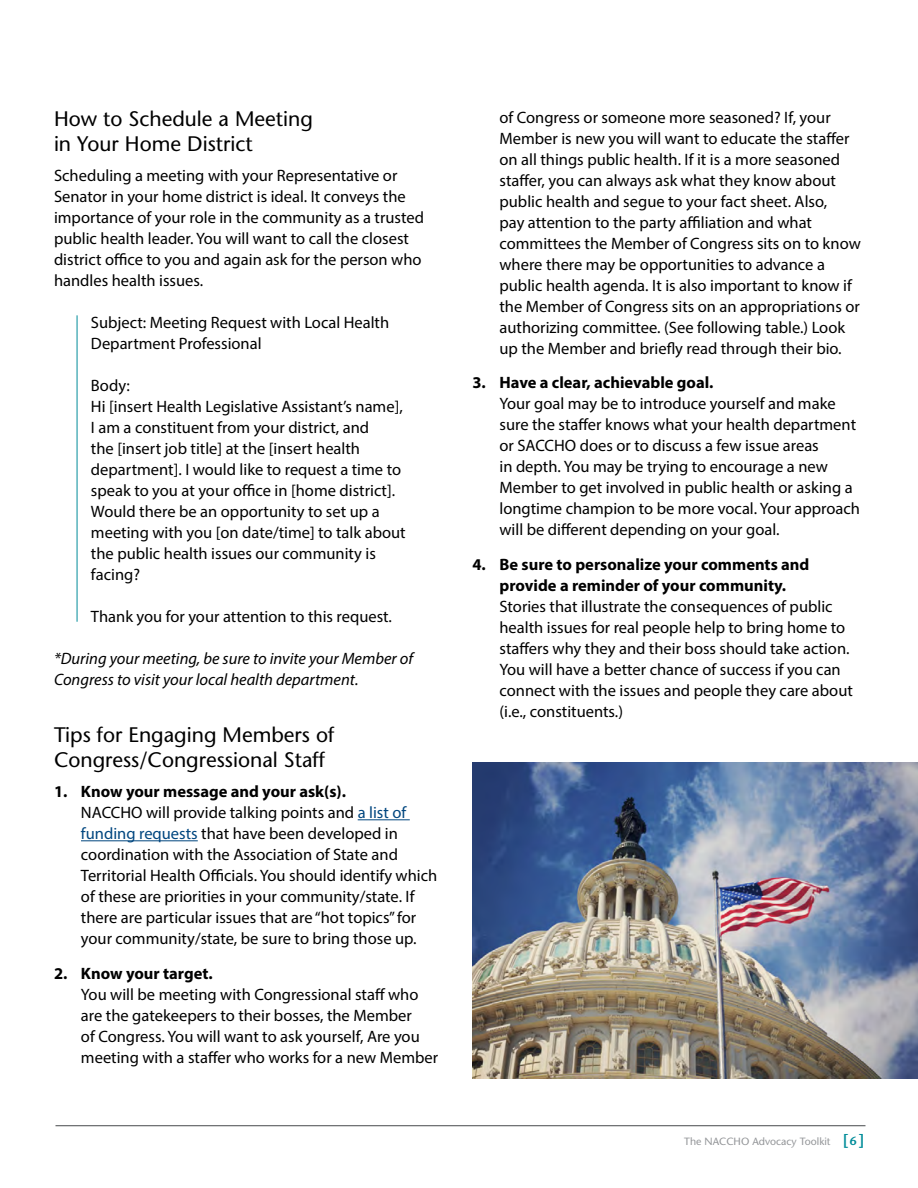
<style>
.page{position:relative;width:918px;height:1188px;background:#fff}
.page>*{position:absolute;margin:0;border:0;box-sizing:border-box;transform-origin:0 0}
.t1{font:21px/24.8px "Stone Sans";color:#000}
.t2{font:16.5px/21px "Myriad Pro";color:#000}
.t3{font:700 16.5px/21px "Myriad Pro";color:#000;text-align:center}
.t4{font:italic 16.5px/21px "Myriad Pro";color:#000}
.t5{font:10.5px "Stone Sans";color:#939598}
.s1{font-weight:700}
.s2{color:#00467f}
.s3{font-weight:600;font-size:15px;color:#008c99}
.s4{font-weight:600;font-size:12px;color:#008c99}
</style>
<div class="page">
<hr style="left:358px;top:819px;width:52px;height:1px;background:#00467f">
<hr style="left:81px;top:840px;width:117px;height:1px;background:#00467f">
<img style="left:472px;top:762px;width:446px;height:317px">
<hr style="left:77px;top:315px;width:1px;height:307px;background:#008c99">
<hr style="left:56px;top:1125px;width:810px;height:1px;background:#47494c">
<p class="t1" style="left:54px;top:106px;width:260px">How to Schedule a Meeting in Your Home District</p>
<p class="t2" style="left:54px;top:164px;width:372px">Scheduling a meeting with your Representative or Senator in your home district is ideal. It conveys the importance of your role in the community as a trusted public health leader. You will want to call the closest district office to you and again ask for the person who handles health issues.</p>
<p class="t2" style="left:91px;top:311px;width:300px">Subject: Meeting Request with Local Health<br>Department Professional</p>
<p class="t2" style="left:91px;top:374px;width:316px">Body:<br>Hi [insert Health Legislative Assistant’s name], I am a constituent from your district, and<br>the [insert job title] at the [insert health department]. I would like to request a time to speak to you at your office in [home district].<br>Would there be an opportunity to set up a meeting with you [on date/time] to talk about the public health issues our community is facing?</p>
<p class="t2" style="left:91px;top:605px;width:303px">Thank you for your attention to this request.</p>
<p class="t4" style="left:54px;top:647px;width:361px">*During your meeting, be sure to invite your Member of<br>Congress to visit your local health department.</p>
<p class="t1" style="left:54px;top:723px;width:282px">Tips for Engaging Members of<br>Congress/Congressional Staff</p>
<p class="t2" style="left:81px;top:781px;width:358px;text-indent:-27px"><span class="s1">1. Know your message and your ask(s).<br></span>NACCHO will provide talking points and <span class="s2">a list of funding requests</span> that have been developed in coordination with the Association of State and Territorial Health Officials. You should identify which of these are priorities in your community/state. If there are particular issues that are “hot topics” for your community/state, be sure to bring those up.</p>
<p class="t3" style="left:54px;top:962px;width:160px">2. Know your target.</p>
<p class="t2" style="left:81px;top:983px;width:359px">You will be meeting with Congressional staff who are the gatekeepers to their bosses, the Member<br>of Congress. You will want to ask yourself, Are you meeting with a staffer who works for a new Member</p>
<p class="t2" style="left:500px;top:106px;width:363px">of Congress or someone more seasoned? If, your Member is new you will want to educate the staffer on all things public health. If it is a more seasoned staffer, you can always ask what they know about public health and segue to your fact sheet. Also,<br>pay attention to the party affiliation and what committees the Member of Congress sits on to know where there may be opportunities to advance a public health agenda. It is also important to know if the Member of Congress sits on an appropriations or authorizing committee. (See following table.) Look up the Member and briefly read through their bio.</p>
<p class="t3" style="left:473px;top:372px;width:242px">3. Have a clear, achievable goal.</p>
<p class="t2" style="left:500px;top:393px;width:362px">Your goal may be to introduce yourself and make sure the staffer knows what your health department or SACCHO does or to discuss a few issue areas<br>in depth. You may be trying to encourage a new Member to get involved in public health or asking a longtime champion to be more vocal. Your approach will be different depending on your goal.</p>
<p class="t3" style="left:473px;top:553px;width:338px">4. Be sure to personalize your comments and provide a reminder of your community.</p>
<p class="t2" style="left:500px;top:595px;width:355px">Stories that illustrate the consequences of public health issues for real people help to bring home to staffers why they and their boss should take action.<br>You will have a better chance of success if you can connect with the issues and people they care about (i.e., constituents.)</p>
<p class="t5" style="left:684px;top:1136px;width:181px">The NACCHO Advocacy Toolkit <span class="s3">[</span><span class="s4">6</span> <span class="s3">]</span></p>
</div>
